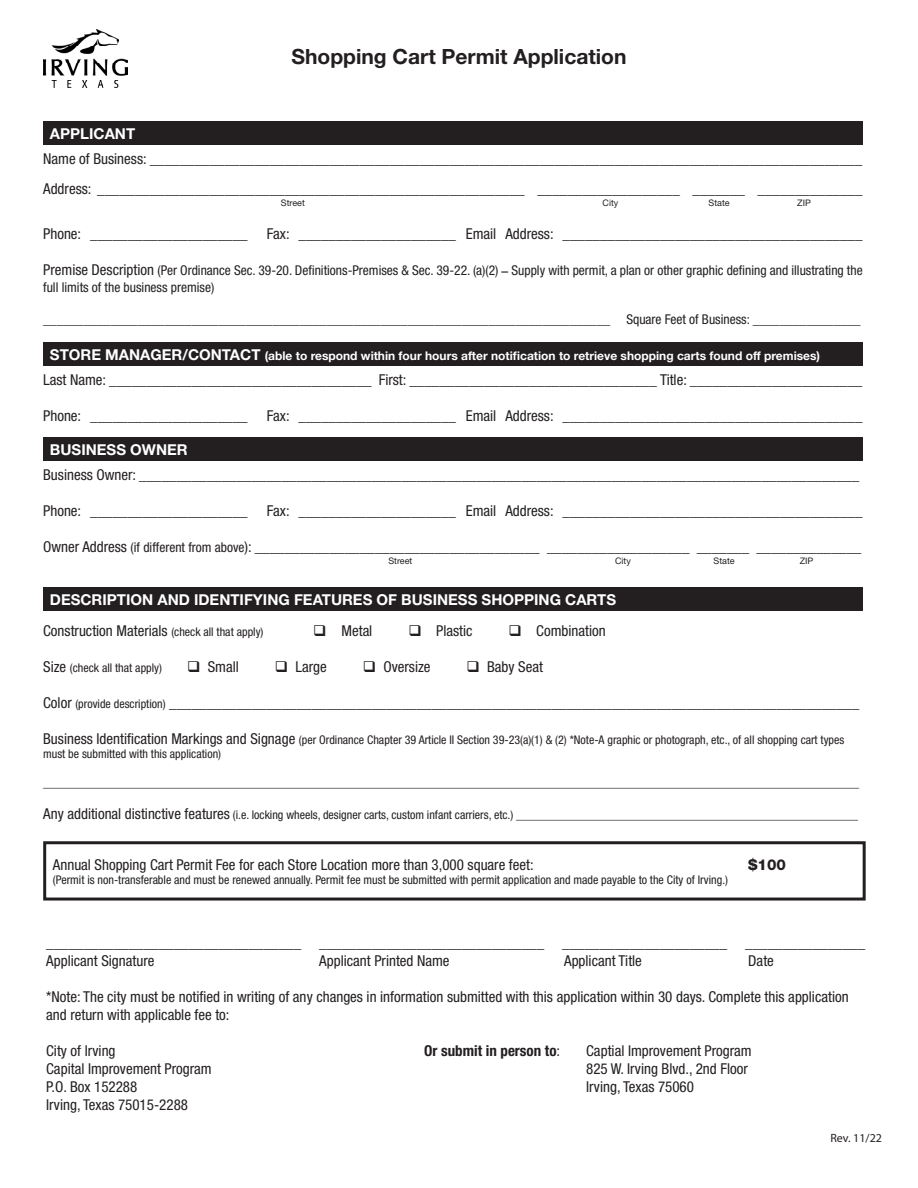
<style>
.page{position:relative;width:918px;height:1188px;background:#fff}
.page>*{position:absolute;margin:0;border:0;box-sizing:border-box;transform-origin:0 0}
.t1{font:700 21px "Helvetica Neue";color:#231f20}
.t2{font:condensed 15px/18px "Helvetica Neue";color:#231f20}
.t3{font:700 15px "Helvetica Neue";color:#fff}
.t4{font:700 condensed 15px "Helvetica Neue";color:#231f20}
.t5{font:800 15px "Helvetica Neue";color:#231f20}
.t6{font:condensed 13.5px/16.2px "Helvetica Neue";color:#231f20}
.t7{font:condensed 12px/14.4px "Helvetica Neue";color:#231f20}
.t8{font:700 12px "Helvetica Neue";color:#fff}
.t9{font:12px "Myriad Pro";color:#231f20}
.t10{font:9px "Helvetica Neue";color:#231f20}
.s1{font-size:15px}
.s2{font-family:"Optima";font-weight:700;font-stretch:normal}
.s3{font-size:13.5px}
.s4{font-size:12px}
.s5{font-weight:400}
</style>
<div class="page">
<div style="left:43px;top:121px;width:820px;height:24px;background:#231f20"></div>
<div style="left:43px;top:342px;width:820px;height:24px;background:#231f20"></div>
<div style="left:43px;top:587px;width:820px;height:24px;background:#231f20"></div>
<img style="left:43px;top:29px;width:84px;height:58px">
<div style="left:43px;top:841px;width:823px;height:60px;border:3px solid #231f20"></div>
<div style="left:43px;top:437px;width:820px;height:24px;background:#231f20"></div>
<p class="t3" style="left:50px;top:125px;width:87px">APPLICANT</p>
<p class="t1" style="left:291px;top:43px;width:337px">Shopping Cart Permit Application</p>
<p class="t2" style="left:43px;top:150px;width:821px">Name of Business: _______________________________________________________________________________________________</p>
<p class="t2" style="left:43px;top:180px;width:821px">Address: _________________________________________________________ ___________________ _______ ______________</p>
<p class="t10" style="left:281px;top:198px;width:26px">Street</p>
<p class="t10" style="left:603px;top:198px;width:17px">City</p>
<p class="t10" style="left:709px;top:198px;width:23px">State</p>
<p class="t10" style="left:797px;top:198px;width:15px">ZIP</p>
<p class="t2" style="left:43px;top:225px;width:206px">Phone: _____________________</p>
<p class="t2" style="left:267px;top:225px;width:597px">Fax: _____________________ Email Address: ________________________________________</p>
<p class="t6" style="left:43px;top:263px;width:821px"><span class="s1">Premise Description</span> (Per Ordinance Sec. 39-20. Definitions-Premises &amp; Sec. 39-22. (a)(2) <span class="s2">–</span> Supply with permit, a plan or other graphic defining and illustrating the full limits of the business premise)</p>
<p class="t6" style="left:43px;top:311px;width:819px">____________________________________________________________________________________ Square Feet of Business: ________________</p>
<p class="t8" style="left:50px;top:348px;width:772px"><span class="s1">STORE MANAGER/CONTACT</span> (able to respond within four hours after notification to retrieve shopping carts found off premises)</p>
<p class="t2" style="left:43px;top:371px;width:821px">Last Name: ___________________________________ First: _________________________________ Title: _______________________</p>
<p class="t2" style="left:43px;top:407px;width:206px">Phone: _____________________</p>
<p class="t2" style="left:267px;top:407px;width:597px">Fax: _____________________ Email Address: ________________________________________</p>
<p class="t3" style="left:50px;top:440px;width:139px">BUSINESS OWNER</p>
<p class="t2" style="left:43px;top:466px;width:818px">Business Owner: ________________________________________________________________________________________________</p>
<p class="t2" style="left:43px;top:502px;width:206px">Phone: _____________________</p>
<p class="t2" style="left:267px;top:502px;width:597px">Fax: _____________________ Email Address: ________________________________________</p>
<p class="t2" style="left:43px;top:538px;width:820px">Owner Address <span class="s3">(if different from above</span>): ______________________________________ ___________________ _______ ______________</p>
<p class="t10" style="left:388px;top:556px;width:26px">Street</p>
<p class="t10" style="left:615px;top:556px;width:17px">City</p>
<p class="t10" style="left:714px;top:556px;width:23px">State</p>
<p class="t10" style="left:800px;top:556px;width:15px">ZIP</p>
<p class="t3" style="left:50px;top:590px;width:568px">DESCRIPTION AND IDENTIFYING FEATURES OF BUSINESS SHOPPING CARTS</p>
<p class="t2" style="left:43px;top:621px;width:222px">Construction Materials <span class="s4">(check all that apply)</span></p>
<p class="t2" style="left:313px;top:621px;width:61px">❑ Metal</p>
<p class="t2" style="left:408px;top:621px;width:66px">❑ Plastic</p>
<p class="t2" style="left:509px;top:621px;width:99px">❑ Combination</p>
<p class="t7" style="left:43px;top:660px;width:120px"><span class="s1">Size</span> (check all that apply)</p>
<p class="t2" style="left:187px;top:657px;width:53px">❑ Small</p>
<p class="t2" style="left:275px;top:657px;width:53px">❑ Large</p>
<p class="t2" style="left:363px;top:657px;width:69px">❑ Oversize</p>
<p class="t2" style="left:467px;top:657px;width:78px">❑ Baby Seat</p>
<p class="t2" style="left:43px;top:693px;width:817px">Color <span class="s4">(provide description)</span> ____________________________________________________________________________________________</p>
<p class="t7" style="left:43px;top:732px;width:803px"><span class="s1">Business Identification Markings and Signage</span> (per Ordinance Chapter 39 Article II Section 39-23(a)(1) &amp; (2) *Note-A graphic or photograph, etc., of all shopping cart types must be submitted with this application)</p>
<p class="t7" style="left:43px;top:775px;width:817px">________________________________________________________________________________________________________________________________________</p>
<p class="t7" style="left:43px;top:808px;width:817px"><span class="s1">Any additional distinctive features</span> (i.e. locking wheels, designer carts, custom infant carriers, etc.) _________________________________________________________</p>
<p class="t2" style="left:53px;top:855px;width:482px">Annual Shopping Cart Permit Fee for each Store Location more than 3,000 square feet:</p>
<p class="t5" style="left:748px;top:855px;width:39px">$100</p>
<p class="t7" style="left:53px;top:872px;width:677px">(Permit is non-transferable and must be renewed annually. Permit fee must be submitted with permit application and made payable to the City of Irving.)</p>
<p class="t2" style="left:46px;top:934px;width:821px">__________________________________ ______________________________ ______________________ ________________</p>
<p class="t2" style="left:46px;top:952px;width:110px">Applicant Signature</p>
<p class="t2" style="left:319px;top:952px;width:132px">Applicant Printed Name</p>
<p class="t2" style="left:564px;top:952px;width:79px">Applicant Title</p>
<p class="t2" style="left:748px;top:952px;width:27px">Date</p>
<p class="t2" style="left:46px;top:988px;width:804px">*Note: The city must be notified in writing of any changes in information submitted with this application within 30 days. Complete this application and return with applicable fee to:</p>
<p class="t2" style="left:46px;top:1042px;width:71px">City of Irving</p>
<p class="t4" style="left:424px;top:1042px;width:137px">Or submit in person to<span class="s5">:</span></p>
<p class="t2" style="left:586px;top:1042px;width:167px">Captial Improvement Program</p>
<p class="t2" style="left:46px;top:1060px;width:167px">Capital Improvement Program</p>
<p class="t2" style="left:586px;top:1060px;width:163px">825 W. Irving Blvd., 2nd Floor</p>
<p class="t2" style="left:46px;top:1078px;width:93px">P.O. Box 152288</p>
<p class="t2" style="left:586px;top:1078px;width:109px">Irving, Texas 75060</p>
<p class="t2" style="left:46px;top:1096px;width:143px">Irving, Texas 75015-2288</p>
<p class="t9" style="left:830px;top:1131px;width:53px">Rev. 11/22</p>
</div>
